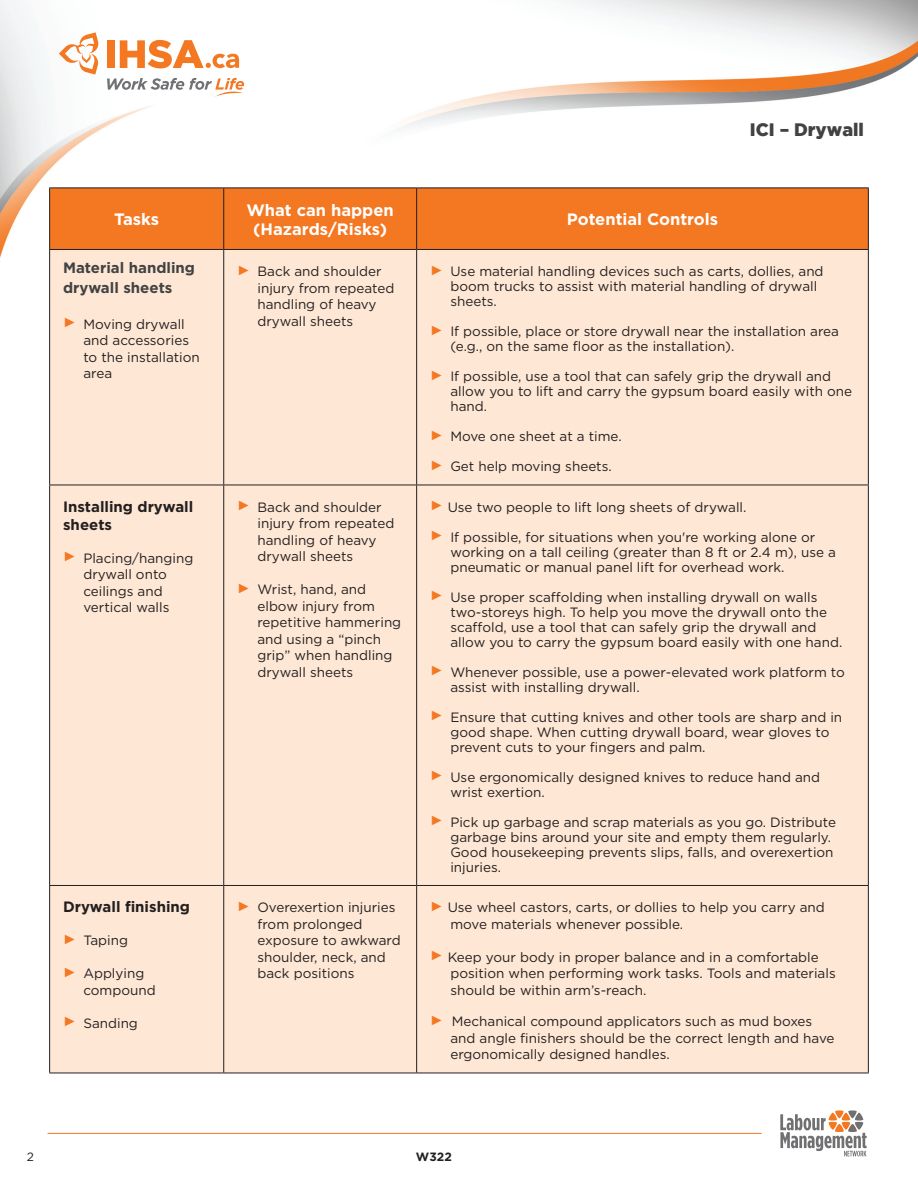
<style>
.page{position:relative;width:918px;height:1188px;background:#fff}
.page>*{position:absolute;margin:0;border:0;box-sizing:border-box;transform-origin:0 0}
.t1{font:900 18px "Gotham";color:#414343}
.t2{font:700 16.5px/19.5px "Gotham";color:#fff;text-align:center}
.t3{font:700 15px/18px "Gotham";color:#231f20}
.t4{font:700 15px/19.5px "Gotham";color:#414343}
.t5{font:13.5px/16.5px "Gotham";color:#231f20}
.t6{font:700 12px "Gotham";color:#231f20}
.t7{font:12px "Gotham";color:#231f20}
.s1{font-family:"Times New Roman";color:#f47721}
</style>
<div class="page">
<img style="left:0;top:0;width:235px;height:258px">
<img style="left:320px;top:0;width:598px;height:188px">
<svg style="left:59px;top:32px;width:40px;height:43px"></svg>
<div style="left:107px;top:40px;width:8px;height:28px;background:#f47721"></div>
<svg style="left:107px;top:78px;width:137px;height:19px"></svg>
<svg style="left:120px;top:40px;width:119px;height:28px"></svg>
<hr style="left:48px;top:1133px;width:714px;height:1px;background:#f47721">
<svg style="left:780px;top:1110px;width:87px;height:46px"></svg>
<div style="left:50px;top:189px;width:818px;height:60px;background:#f47721"></div>
<div style="left:50px;top:250px;width:818px;height:823px;background:#fee7d4"></div>
<hr style="left:49px;top:188px;width:175px;height:1px;background:#231f20">
<hr style="left:49px;top:188px;width:1px;height:61px;background:#231f20">
<hr style="left:224px;top:188px;width:193px;height:1px;background:#231f20">
<hr style="left:223px;top:188px;width:1px;height:61px;background:#231f20">
<hr style="left:417px;top:188px;width:452px;height:1px;background:#231f20">
<hr style="left:416px;top:188px;width:1px;height:61px;background:#231f20">
<hr style="left:868px;top:188px;width:1px;height:61px;background:#231f20">
<hr style="left:49px;top:249px;width:175px;height:1px;background:#231f20">
<hr style="left:224px;top:249px;width:193px;height:1px;background:#231f20">
<hr style="left:223px;top:250px;width:1px;height:235px;background:#231f20">
<hr style="left:417px;top:249px;width:452px;height:1px;background:#231f20">
<hr style="left:416px;top:250px;width:1px;height:235px;background:#231f20">
<hr style="left:49px;top:485px;width:175px;height:1px;background:#231f20">
<hr style="left:224px;top:485px;width:193px;height:1px;background:#231f20">
<hr style="left:223px;top:485px;width:1px;height:400px;background:#231f20">
<hr style="left:417px;top:485px;width:452px;height:1px;background:#231f20">
<hr style="left:416px;top:485px;width:1px;height:400px;background:#231f20">
<hr style="left:49px;top:885px;width:175px;height:1px;background:#231f20">
<hr style="left:224px;top:885px;width:193px;height:1px;background:#231f20">
<hr style="left:223px;top:886px;width:1px;height:187px;background:#231f20">
<hr style="left:417px;top:885px;width:452px;height:1px;background:#231f20">
<hr style="left:416px;top:886px;width:1px;height:187px;background:#231f20">
<hr style="left:49px;top:1073px;width:175px;height:1px;background:#231f20">
<hr style="left:224px;top:1073px;width:193px;height:1px;background:#231f20">
<hr style="left:417px;top:1073px;width:452px;height:1px;background:#231f20">
<hr style="left:49px;top:250px;width:1px;height:235px;background:#231f20">
<hr style="left:868px;top:250px;width:1px;height:235px;background:#231f20">
<hr style="left:49px;top:485px;width:1px;height:400px;background:#231f20">
<hr style="left:868px;top:485px;width:1px;height:400px;background:#231f20">
<hr style="left:49px;top:886px;width:1px;height:187px;background:#231f20">
<hr style="left:868px;top:886px;width:1px;height:187px;background:#231f20">
<h1 class="t1" style="left:750px;top:120px;width:116px">ICI – Drywall</h1>
<p class="t2" style="left:114px;top:210px;width:47px">Tasks</p>
<p class="t2" style="left:247px;top:200px;width:149px">What can happen (Hazards/Risks)</p>
<p class="t2" style="left:567px;top:210px;width:153px">Potential Controls</p>
<p class="t4" style="left:63px;top:258px;width:133px">Material handling drywall sheets</p>
<p class="t5" style="left:83px;top:316px;width:118px;text-indent:-20px"><span class="s1">►</span> Moving drywall and accessories to the installation area</p>
<p class="t5" style="left:257px;top:263px;width:139px;text-indent:-20px"><span class="s1">►</span> Back and shoulder injury from repeated handling of heavy drywall sheets</p>
<p class="t5" style="left:450px;top:264px;width:375px;line-height:15px;text-indent:-20px"><span class="s1">►</span> Use material handling devices such as carts, dollies, and boom trucks to assist with material handling of drywall sheets.</p>
<p class="t5" style="left:450px;top:324px;width:390px;line-height:15px;text-indent:-20px"><span class="s1">►</span> If possible, place or store drywall near the installation area (e.g., on the same floor as the installation).</p>
<p class="t5" style="left:450px;top:369px;width:403px;line-height:15px;text-indent:-20px"><span class="s1">►</span> If possible, use a tool that can safely grip the drywall and allow you to lift and carry the gypsum board easily with one hand.</p>
<p class="t5" style="left:430px;top:428px;width:193px"><span class="s1">►</span> Move one sheet at a time.</p>
<p class="t5" style="left:430px;top:458px;width:183px"><span class="s1">►</span> Get help moving sheets.</p>
<p class="t3" style="left:63px;top:498px;width:132px">Installing drywall sheets</p>
<p class="t5" style="left:83px;top:550px;width:112px;text-indent:-20px"><span class="s1">►</span> Placing/hanging drywall onto ceilings and vertical walls</p>
<p class="t3" style="left:63px;top:898px;width:128px">Drywall finishing</p>
<p class="t5" style="left:63px;top:932px;width:66px"><span class="s1">►</span> Taping</p>
<p class="t5" style="left:83px;top:965px;width:74px;text-indent:-20px"><span class="s1">►</span> Applying compound</p>
<p class="t5" style="left:63px;top:1015px;width:76px"><span class="s1">►</span> Sanding</p>
<p class="t5" style="left:257px;top:499px;width:139px;text-indent:-20px"><span class="s1">►</span> Back and shoulder injury from repeated handling of heavy drywall sheets</p>
<p class="t5" style="left:257px;top:581px;width:145px;text-indent:-20px"><span class="s1">►</span> Wrist, hand, and elbow injury from repetitive hammering and using a “pinch grip” when handling drywall sheets</p>
<p class="t5" style="left:430px;top:499px;width:318px"><span class="s1">►</span> Use two people to lift long sheets of drywall.</p>
<p class="t5" style="left:450px;top:530px;width:387px;line-height:15px;text-indent:-20px"><span class="s1">►</span> If possible, for situations when you're working alone or working on a tall ceiling (greater than 8 ft or 2.4 m), use a pneumatic or manual panel lift for overhead work.</p>
<p class="t5" style="left:450px;top:590px;width:393px;line-height:15px;text-indent:-20px"><span class="s1">►</span> Use proper scaffolding when installing drywall on walls two-storeys high. To help you move the drywall onto the scaffold, use a tool that can safely grip the drywall and allow you to carry the gypsum board easily with one hand.</p>
<p class="t5" style="left:450px;top:665px;width:396px;line-height:15px;text-indent:-20px"><span class="s1">►</span> Whenever possible, use a power-elevated work platform to assist with installing drywall.</p>
<p class="t5" style="left:450px;top:710px;width:393px;line-height:15px;text-indent:-20px"><span class="s1">►</span> Ensure that cutting knives and other tools are sharp and in good shape. When cutting drywall board, wear gloves to prevent cuts to your fingers and palm.</p>
<p class="t5" style="left:450px;top:770px;width:371px;line-height:15px;text-indent:-20px"><span class="s1">►</span> Use ergonomically designed knives to reduce hand and wrist exertion.</p>
<p class="t5" style="left:450px;top:815px;width:387px;line-height:15px;text-indent:-20px"><span class="s1">►</span> Pick up garbage and scrap materials as you go. Distribute garbage bins around your site and empty them regularly.<br>Good housekeeping prevents slips, falls, and overexertion injuries.</p>
<p class="t5" style="left:257px;top:899px;width:145px;text-indent:-20px"><span class="s1">►</span> Overexertion injuries from prolonged exposure to awkward shoulder, neck, and back positions</p>
<p class="t5" style="left:450px;top:899px;width:376px;text-indent:-20px"><span class="s1">►</span> Use wheel castors, carts, or dollies to help you carry and move materials whenever possible.</p>
<p class="t5" style="left:450px;top:949px;width:387px;text-indent:-20px"><span class="s1">►</span> Keep your body in proper balance and in a comfortable position when performing work tasks. Tools and materials should be within arm’s-reach.</p>
<p class="t5" style="left:450px;top:1013px;width:386px;text-indent:-20px"><span class="s1">►</span> Mechanical compound applicators such as mud boxes and angle finishers should be the correct length and have ergonomically designed handles.</p>
<p class="t7" style="left:27px;top:1149px;width:9px">2</p>
<p class="t6" style="left:416px;top:1149px;width:37px">W322</p>
</div>
